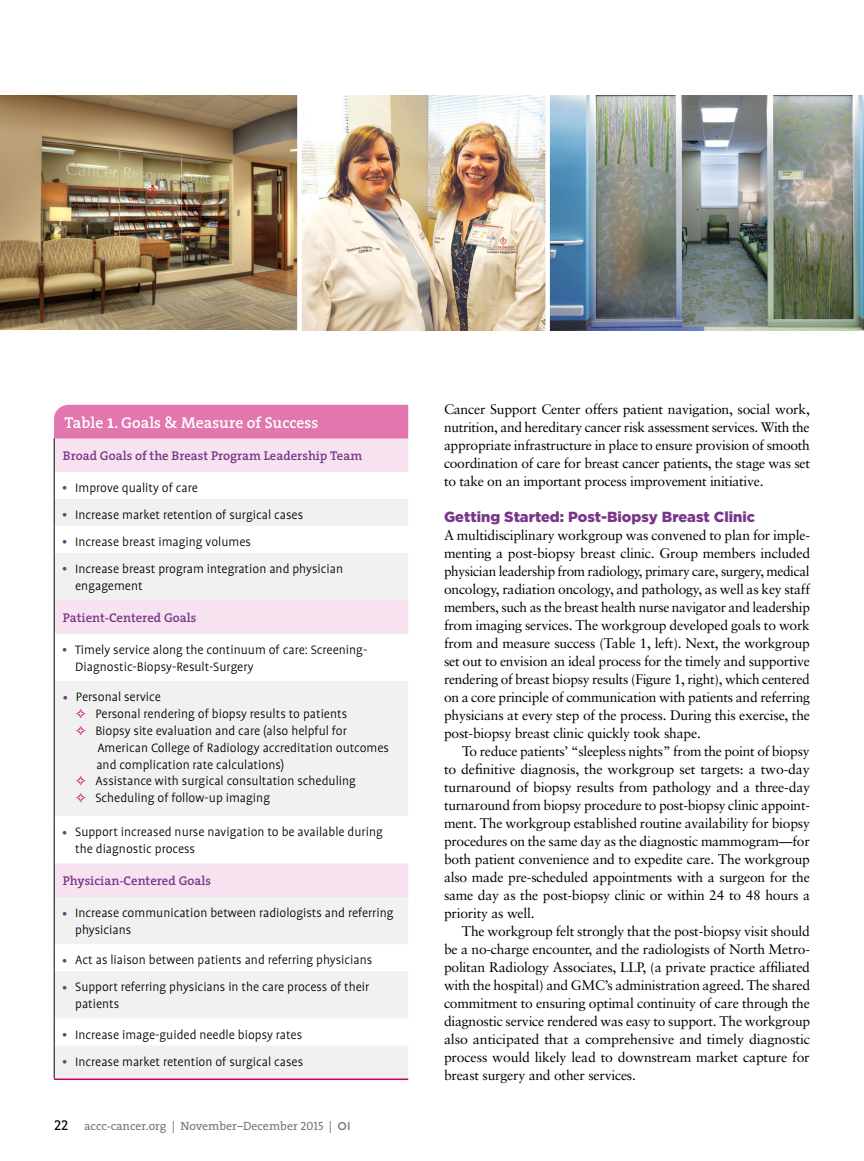
<style>
.page{position:relative;width:864px;height:1161px;background:#fff}
.page>*{position:absolute;margin:0;border:0;box-sizing:border-box;transform-origin:0 0}
.t1{font:600 15.75px "The Serif";color:#fff}
.t2{font:900 14.7px "Gotham HTF";color:#79368a}
.t3{font:14.25px "The Serif Caps";color:#000}
.t4{font:13.8px/18px "Sabon";letter-spacing:-.015em;color:#000;text-align:justify}
.t5{font:300 13.8px/16.8px "Profile";color:#000}
.t6{font:600 12.75px "The Serif";color:#79368a}
.t7{font:12px "The Serif";color:#77787b}
.s1{font-family:"Profile NO";font-weight:700}
.s2{font-size:18px;color:#79368a}
.s3{color:#c6006f}
.s4{font-family:"The Serif Caps"}
.s5{font-family:"Gotham HTF";font-weight:500;font-size:11.25px}
</style>
<div class="page">
<img style="left:302px;top:95px;width:243px;height:235px">
<div style="left:55px;top:439px;width:353px;height:33px;background:#f7e3ef"></div>
<svg style="left:55px;top:499px;width:353px;height:580px;fill:#f1f1f2"></svg>
<hr style="left:54px;top:438px;width:1px;height:34px;background:#000">
<svg style="left:54px;top:472px;width:1px;height:81px"></svg>
<hr style="left:54px;top:553px;width:1px;height:47px;background:#000">
<hr style="left:54px;top:600px;width:1px;height:34px;background:#000">
<hr style="left:54px;top:634px;width:1px;height:47px;background:#000">
<hr style="left:54px;top:681px;width:1px;height:135px;background:#000">
<hr style="left:54px;top:816px;width:1px;height:47px;background:#000">
<hr style="left:54px;top:863px;width:1px;height:34px;background:#000">
<hr style="left:54px;top:897px;width:1px;height:47px;background:#000">
<svg style="left:54px;top:944px;width:1px;height:27px"></svg>
<hr style="left:54px;top:971px;width:1px;height:48px;background:#000">
<svg style="left:54px;top:1019px;width:1px;height:27px"></svg>
<hr style="left:54px;top:1046px;width:1px;height:33px;background:#000">
<hr style="left:54px;top:1079px;width:354px;height:1px;background:#c6006f">
<div style="left:54px;top:405px;width:354px;height:34px;background:#e276ae"></div>
<img style="left:0;top:95px;width:297px;height:235px">
<img style="left:550px;top:95px;width:314px;height:235px">
<p class="t1" style="left:64px;top:409px;width:255px">Table <span class="s1">1</span>. Goals &amp; Measure of Success</p>
<p class="t6" style="left:63px;top:445px;width:301px">Broad Goals of the Breast Program Leadership Team</p>
<p class="t5" style="left:62px;top:479px;width:138px"><span class="s2">•</span> Improve quality of care</p>
<p class="t5" style="left:62px;top:506px;width:243px"><span class="s2">•</span> Increase market retention of surgical cases</p>
<p class="t5" style="left:62px;top:533px;width:191px"><span class="s2">•</span> Increase breast imaging volumes</p>
<p class="t5" style="left:75px;top:560px;width:269px;text-indent:-13px"><span class="s2">•</span> Increase breast program integration and physician engagement</p>
<p class="t6" style="left:63px;top:607px;width:135px">Patient-Centered Goals</p>
<p class="t5" style="left:75px;top:641px;width:294px;text-indent:-13px"><span class="s2">•</span> Timely service along the continuum of care: Screening-<br>Diagnostic-Biopsy-Result-Surgery</p>
<p class="t5" style="left:62px;top:689px;width:100px"><span class="s2">•</span> Personal service</p>
<p class="t5" style="left:76px;top:705px;width:273px"><span class="s3">✧</span> Personal rendering of biopsy results to patients</p>
<p class="t5" style="left:76px;top:722px;width:272px"><span class="s3">✧</span> Biopsy site evaluation and care (also helpful for</p>
<p class="t5" style="left:97px;top:739px;width:293px">American College of Radiology accreditation outcomes</p>
<p class="t5" style="left:96px;top:756px;width:190px">and complication rate calculations)</p>
<p class="t5" style="left:76px;top:773px;width:282px"><span class="s3">✧</span> Assistance with surgical consultation scheduling</p>
<p class="t5" style="left:76px;top:790px;width:196px"><span class="s3">✧</span> Scheduling of follow-up imaging</p>
<p class="t5" style="left:75px;top:824px;width:309px;text-indent:-13px"><span class="s2">•</span> Support increased nurse navigation to be available during the diagnostic process</p>
<p class="t6" style="left:63px;top:870px;width:150px">Physician-Centered Goals</p>
<p class="t5" style="left:75px;top:905px;width:320px;text-indent:-13px"><span class="s2">•</span> Increase communication between radiologists and referring physicians</p>
<p class="t5" style="left:62px;top:952px;width:312px"><span class="s2">•</span> Act as liaison between patients and referring physicians</p>
<p class="t5" style="left:75px;top:979px;width:296px;text-indent:-13px"><span class="s2">•</span> Support referring physicians in the care process of their patients</p>
<p class="t5" style="left:62px;top:1026px;width:242px"><span class="s2">•</span> Increase image-guided needle biopsy rates</p>
<p class="t5" style="left:62px;top:1053px;width:243px"><span class="s2">•</span> Increase market retention of surgical cases</p>
<p class="t3" style="left:54px;top:1113px;width:16px">22</p>
<p class="t7" style="left:84px;top:1116px;width:268px">accc-cancer.org | November–December <span class="s4">2015</span> | <span class="s5">OI</span></p>
<p class="t4" style="left:444px;top:400px;width:368px">Cancer Support Center offers patient navigation, social work, nutrition, and hereditary cancer risk assessment services. With the appropriate infrastructure in place to ensure provision of smooth coordination of care for breast cancer patients, the stage was set to take on an important process improvement initiative.</p>
<p class="t2" style="left:444px;top:508px;width:313px">Getting Started: Post-Biopsy Breast Clinic</p>
<p class="t4" style="left:444px;top:526px;width:368px">A multidisciplinary workgroup was convened to plan for imple&shy;menting a post-biopsy breast clinic. Group members included physician leadership from radiology, primary care, surgery, medical oncology, radiation oncology, and pathology, as well as key staff members, such as the breast health nurse navigator and leadership from imaging services. The workgroup developed goals to work from and measure success (Table 1, left). Next, the workgroup set out to envision an ideal process for the timely and supportive rendering of breast biopsy results (Figure 1, right), which centered on a core principle of communication with patients and referring physicians at every step of the process. During this exercise, the post-biopsy breast clinic quickly took shape.</p>
<p class="t4" style="left:444px;top:742px;width:368px;text-indent:18px">To reduce patients’ “sleepless nights” from the point of biopsy to definitive diagnosis, the workgroup set targets: a two-day turnaround of biopsy results from pathology and a three-day turnaround from biopsy procedure to post-biopsy clinic appoint&shy;ment. The workgroup established routine availability for biopsy procedures on the same day as the diagnostic mammogram—for both patient convenience and to expedite care. The workgroup also made pre-scheduled appointments with a surgeon for the same day as the post-biopsy clinic or within 24 to 48 hours a priority as well.</p>
<p class="t4" style="left:444px;top:922px;width:368px;text-indent:18px">The workgroup felt strongly that the post-biopsy visit should be a no-charge encounter, and the radiologists of North Metro&shy;politan Radiology Associates, LLP, (a private practice affiliated with the hospital) and GMC’s administration agreed. The shared commitment to ensuring optimal continuity of care through the diagnostic service rendered was easy to support. The workgroup also anticipated that a comprehensive and timely diagnostic process would likely lead to downstream market capture for breast surgery and other services.</p>
</div>
